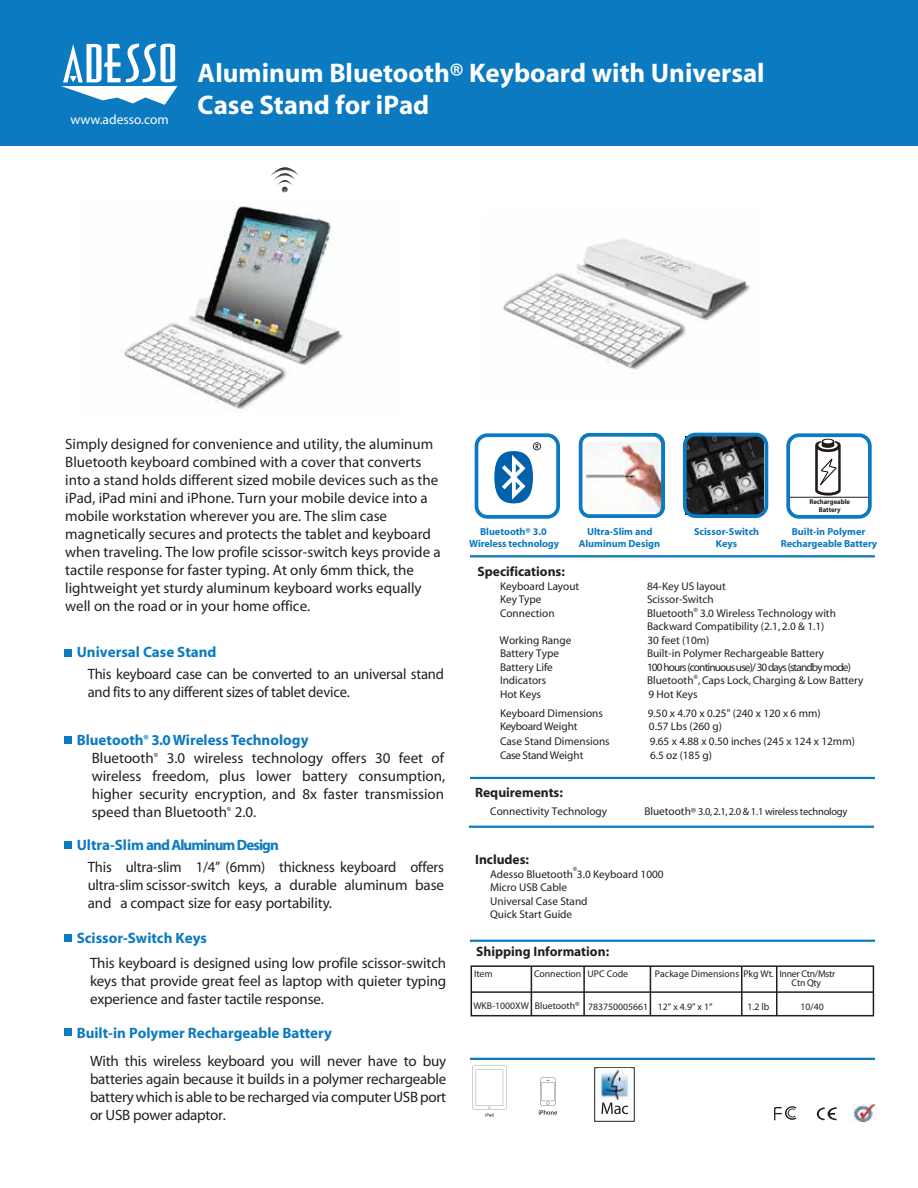
<style>
.page{position:relative;width:918px;height:1188px;background:#fff}
.page>*{position:absolute;margin:0;border:0;box-sizing:border-box;transform-origin:0 0}
.t1{font:700 27px/32.4px "Myriad";color:#fff}
.t2{font:15px/18px "Myriad";color:#231f20}
.t3{font:700 15px "Myriad";color:#0b7ac0}
.t4{font:700 15px "Myriad";letter-spacing:-.06em;color:#0b7ac0}
.t5{font:700 13.5px "Myriad";color:#231f20}
.t6{font:13.5px "Myriad";color:#fff}
.t7{font:11.25px/13.5px "Myriad";color:#231f20}
.t8{font:11.25px "Myriad";letter-spacing:-.075em;color:#231f20}
.t9{font:11.25px "Myriad";letter-spacing:-.035em;color:#231f20}
.t10{font:10.5px "Myriad";letter-spacing:-.025em;color:#231f20}
.t11{font:700 10.2px/12.3px "Myriad";color:#0b7ac0;text-align:center}
.t12{font:9.75px/9.8px "Myriad";color:#231f20}
.t13{font:700 7.05px/8.4px "Myriad";color:#231f20;text-align:center;scale:.95 1}
.s1{font-weight:700;color:#0b7ac0}
.s2{font-family:"Myriad Pro"}
.s3{font-size:11.25px}
</style>
<div class="page">
<img style="left:124px;top:206px;width:220px;height:203px">
<img style="left:688px;top:438px;width:75px;height:75px">
<img style="left:584px;top:442px;width:76px;height:69px">
<div style="left:475px;top:433px;width:85px;height:86px;border:4px solid #0b7ac0;border-radius:11px"></div>
<div style="left:0;top:0;width:918px;height:146px;background:#0b7ac0"></div>
<svg style="left:61px;top:43px;width:116px;height:62px"></svg>
<hr style="left:470px;top:555px;width:405px;height:2px;background:#0b7ac0">
<hr style="left:470px;top:1058px;width:405px;height:2px;background:#0b7ac0">
<hr style="left:470px;top:777px;width:405px;height:2px;background:#0b7ac0">
<img style="left:853px;top:1104px;width:23px;height:19px">
<svg style="left:817px;top:1107px;width:20px;height:13px"></svg>
<svg style="left:774px;top:1106px;width:22px;height:14px"></svg>
<hr style="left:469px;top:826px;width:405px;height:2px;background:#0b7ac0">
<hr style="left:470px;top:940px;width:405px;height:2px;background:#0b7ac0">
<div style="left:64px;top:736px;width:8px;height:7px;background:#0b7ac0"></div>
<div style="left:65px;top:842px;width:7px;height:7px;background:#0b7ac0"></div>
<div style="left:64px;top:1028px;width:7px;height:7px;background:#0b7ac0"></div>
<div style="left:471px;top:965px;width:403px;height:51px;border:2px solid #231f20"></div>
<hr style="left:471px;top:991px;width:402px;height:2px;background:#231f20">
<div style="left:683px;top:433px;width:85px;height:85px;border:4px solid #0b7ac0;border-radius:11px"></div>
<div style="left:579px;top:433px;width:86px;height:85px;border:4px solid #0b7ac0;border-radius:9px"></div>
<div style="left:580px;top:434px;width:83px;height:83px;border:2px solid #0b7ac0;border-radius:11px"></div>
<svg style="left:472px;top:1066px;width:35px;height:51px"></svg>
<div style="left:594px;top:1068px;width:41px;height:54px;background:#fff;border:1px solid #231f20"></div>
<svg style="left:601px;top:1103px;width:27px;height:11px"></svg>
<img style="left:598px;top:1069px;width:33px;height:32px">
<svg style="left:494px;top:442px;width:47px;height:61px"></svg>
<svg style="left:539px;top:1077px;width:18px;height:38px"></svg>
<svg style="left:271px;top:167px;width:28px;height:26px"></svg>
<div style="left:786px;top:433px;width:86px;height:86px;border:4px solid #0b7ac0;border-radius:11px"></div>
<div style="left:65px;top:649px;width:7px;height:7px;background:#0b7ac0"></div>
<svg style="left:815px;top:439px;width:26px;height:57px"></svg>
<hr style="left:790px;top:497px;width:78px;height:1px;background:#231f20">
<div style="left:65px;top:935px;width:7px;height:7px;background:#0b7ac0"></div>
<hr style="left:531px;top:966px;width:1px;height:50px;background:#231f20">
<hr style="left:583px;top:966px;width:2px;height:50px;background:#231f20">
<hr style="left:650px;top:966px;width:1px;height:50px;background:#231f20">
<hr style="left:741px;top:966px;width:1px;height:50px;background:#231f20">
<hr style="left:776px;top:966px;width:2px;height:50px;background:#231f20">
<img style="left:503px;top:238px;width:247px;height:132px">
<p class="t6" style="left:71px;top:113px;width:100px">www.adesso.com</p>
<h1 class="t1" style="left:198px;top:57px;width:569px">Aluminum Bluetooth® Keyboard with Universal<br>Case Stand for iPad</h1>
<p class="t2" style="left:65px;top:436px;width:377px">Simply designed for convenience and utility, the aluminum Bluetooth keyboard combined with a cover that converts into a stand holds different sized mobile devices such as the iPad, iPad mini and iPhone. Turn your mobile device into a mobile workstation wherever you are. The slim case magnetically secures and protects the tablet and keyboard when traveling. The low profile scissor-switch keys provide a tactile response for faster typing. At only 6mm thick, the lightweight yet sturdy aluminum keyboard works equally well on the road or in your home office.</p>
<p class="t3" style="left:77px;top:644px;width:141px">Universal Case Stand</p>
<p class="t2" style="left:88px;top:666px;width:358px">This keyboard case can be converted to an universal stand and fits to any different sizes of tablet device.</p>
<p class="t2" style="left:92px;top:732px;width:355px;text-indent:-15px"><span class="s1">Bluetooth</span><sup>®</sup> <span class="s1">3.0Wireless Technology<br></span>Bluetooth<sup>®</sup> 3.0 wireless technology offers 30 feet of wireless freedom, plus lower battery consumption, higher security encryption, and 8x faster transmission speed than Bluetooth<sup>®</sup> 2.0.</p>
<p class="t4" style="left:77px;top:837px;width:204px">Ultra-Slim and Aluminum Design</p>
<p class="t2" style="left:88px;top:859px;width:358px;text-align:justify">This ultra-slim 1/4” (6mm) thickness keyboard offers ultra-slim scissor-switch keys, a durable aluminum base and a compact size for easy portability.</p>
<p class="t3" style="left:77px;top:930px;width:132px">Scissor-Switch Keys</p>
<p class="t2" style="left:90px;top:955px;width:358px;text-align:justify">This keyboard is designed using low profile scissor-switch keys that provide great feel as laptop with quieter typing experience and faster tactile response.</p>
<p class="t3" style="left:77px;top:1025px;width:257px">Built-in Polymer Rechargeable Battery</p>
<p class="t2" style="left:90px;top:1053px;width:358px;text-align:justify">With this wireless keyboard you will never have to buy batteries again because it builds in a polymer rechargeable battery which is able to be recharged via computer USB port or USB power adaptor.</p>
<p class="t11" style="left:469px;top:525px;width:92px">Bluetooth® 3.0<br>Wireless technology</p>
<p class="t11" style="left:579px;top:526px;width:83px">Ultra-Slim and<br>Aluminum Design</p>
<p class="t11" style="left:694px;top:525px;width:67px">Scissor-Switch<br>Keys</p>
<p class="t13" style="left:809px;top:498px;width:44px">Rechargeable<br>Battery</p>
<p class="t11" style="left:781px;top:525px;width:98px">Built-in Polymer<br>Rechargeable Battery</p>
<p class="t5" style="left:478px;top:565px;width:89px">Specifications:</p>
<p class="t7" style="left:500px;top:580px;width:81px">Keyboard Layout</p>
<p class="t7" style="left:647px;top:580px;width:80px">84-Key US layout</p>
<p class="t7" style="left:500px;top:593px;width:43px">Key Type</p>
<p class="t7" style="left:647px;top:593px;width:68px">Scissor-Switch</p>
<p class="t7" style="left:500px;top:607px;width:56px">Connection</p>
<p class="t7" style="left:647px;top:607px;width:190px">Bluetooth<sup>®</sup> 3.0 Wireless Technology with<br>Backward Compatibility (2.1, 2.0 &amp; 1.1)</p>
<p class="t7" style="left:499px;top:634px;width:74px">Working Range</p>
<p class="t7" style="left:648px;top:634px;width:63px">30 feet (10m)</p>
<p class="t7" style="left:500px;top:647px;width:61px">Battery Type<br>Battery Life</p>
<p class="t7" style="left:647px;top:647px;width:179px">Built-in Polymer Rechargeable Battery</p>
<p class="t8" style="left:647px;top:662px;width:205px">100 hours (continuous use)/ 30 days(standby mode)</p>
<p class="t7" style="left:500px;top:674px;width:48px">Indicators</p>
<p class="t7" style="left:647px;top:674px;width:218px">Bluetooth<sup>®</sup>,Caps Lock,Charging &amp; Low Battery</p>
<p class="t7" style="left:500px;top:688px;width:43px">Hot Keys</p>
<p class="t7" style="left:648px;top:688px;width:51px">9 Hot Keys</p>
<p class="t7" style="left:500px;top:707px;width:105px">Keyboard Dimensions</p>
<p class="t7" style="left:648px;top:707px;width:174px">9.50 x 4.70 x 0.25" (240 x 120 x 6 mm)</p>
<p class="t9" style="left:500px;top:721px;width:79px">Keyboard Weight</p>
<p class="t7" style="left:649px;top:720px;width:74px">0.57 Lbs (260 g)</p>
<p class="t7" style="left:500px;top:735px;width:111px">Case Stand Dimensions</p>
<p class="t7" style="left:650px;top:735px;width:207px">9.65 x 4.88 x 0.50 <span class="s2">inches</span> (245 x 124 x 12mm)</p>
<p class="t9" style="left:500px;top:749px;width:85px">Case Stand Weight</p>
<p class="t7" style="left:650px;top:749px;width:64px">6.5 oz (185 g)</p>
<p class="t5" style="left:475px;top:785px;width:89px">Requirements:</p>
<p class="t7" style="left:490px;top:805px;width:118px">Connectivity Technology</p>
<p class="t10" style="left:644px;top:806px;width:205px"><span class="s3">Bluetooth</span>® 3.0, 2.1, 2.0 &amp; 1.1 wireless technology</p>
<p class="t5" style="left:475px;top:853px;width:55px">Includes:</p>
<p class="t7" style="left:490px;top:868px;width:175px">Adesso Bluetooth<sup>®</sup>3.0 Keyboard 1000<br>Micro USB Cable<br>Universal Case Stand<br>Quick Start Guide</p>
<p class="t5" style="left:476px;top:944px;width:134px">Shipping Information:</p>
<p class="t12" style="left:474px;top:969px;width:20px">Item</p>
<p class="t12" style="left:534px;top:969px;width:96px">Connection UPC Code</p>
<p class="t12" style="left:792px;top:969px;width:45px;text-indent:-137px">Package Dimensions Pkg Wt. Inner Ctn/Mstr<br>Ctn Qty</p>
<p class="t12" style="left:473px;top:1002px;width:176px">WKB-1000XW Bluetooth<sup>®</sup> 783750005661</p>
<p class="t12" style="left:748px;top:1002px;width:23px">1.2 lb</p>
<p class="t12" style="left:800px;top:1002px;width:25px">10/40</p>
<p class="t12" style="left:658px;top:1002px;width:56px">12<span class="s2">”</span> x 4.9<span class="s2">”</span> x 1<span class="s2">”</span></p>
</div>
